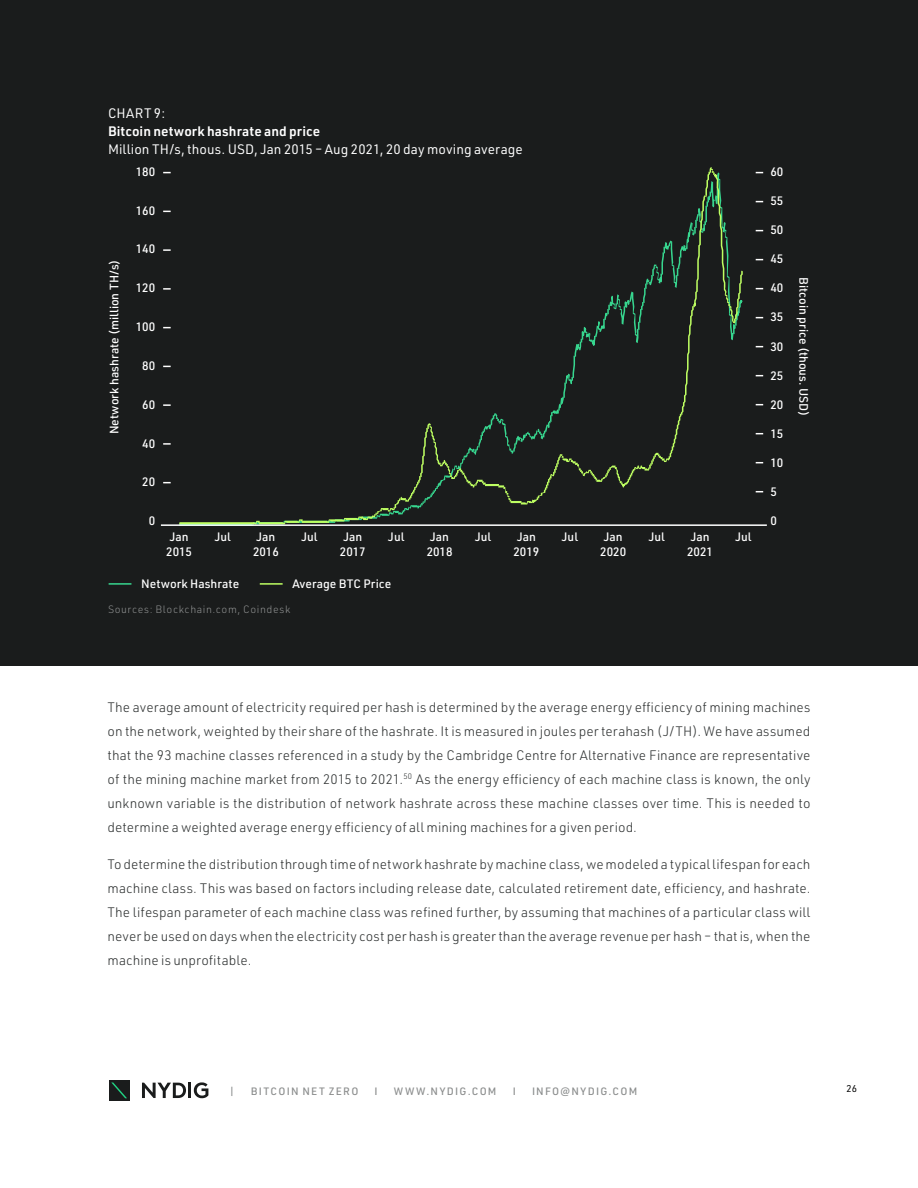
<style>
.page{position:relative;width:918px;height:1188px;background:#fff}
.page>*{position:absolute;margin:0;border:0;box-sizing:border-box;transform-origin:0 0}
.t1{font:300 13.5px/24px "URWDIN";letter-spacing:.005em;color:#303333;text-align:justify}
.t2{font:13.5px "URWDIN";letter-spacing:.005em;color:#fff}
.t3{font:600 13.5px "URWDIN";letter-spacing:.01em;color:#fff}
.t4{font:500 12px/14.4px "URWDIN";color:#fff}
.t5{font:500 10.5px "URWDIN";letter-spacing:.125em;color:#8c8e8e}
.t6{font:300 10.5px "URWDIN";letter-spacing:.06em;color:#8c8e8e}
.t7{font:9.75px "URWDIN";color:#000}
</style>
<div class="page">
<div style="left:0;top:0;width:918px;height:666px;background:#1a1c1c"></div>
<svg style="left:163px;top:249px;width:8px;height:2px"></svg>
<svg style="left:163px;top:288px;width:8px;height:2px"></svg>
<svg style="left:163px;top:404px;width:8px;height:2px"></svg>
<svg style="left:163px;top:443px;width:8px;height:2px"></svg>
<hr style="left:109px;top:583px;width:22px;height:2px;background:#37d68f">
<hr style="left:260px;top:583px;width:23px;height:2px;background:#beff62">
<svg style="left:179px;top:167px;width:564px;height:357px"></svg>
<hr style="left:161px;top:524px;width:606px;height:2px;background:#fff">
<div style="left:109px;top:1080px;width:21px;height:21px;background:#1a1c1c"></div>
<svg style="left:111px;top:1082px;width:16px;height:16px"></svg>
<svg style="left:142px;top:1083px;width:44px;height:15px"></svg>
<hr style="left:188px;top:1083px;width:3px;height:15px;background:#1a1c1c">
<svg style="left:194px;top:1082px;width:14px;height:16px"></svg>
<p class="t2" style="left:108px;top:104px;width:59px">CHART 9:</p>
<p class="t3" style="left:108px;top:122px;width:214px">Bitcoin network hashrate and price</p>
<p class="t2" style="left:108px;top:140px;width:416px">Million TH/s, thous. USD, Jan 2015 – Aug 2021, 20 day moving average</p>
<p class="t4" style="left:136px;top:164px;width:21px">180</p>
<p class="t4" style="left:136px;top:203px;width:21px">160</p>
<p class="t4" style="left:107px;top:434px;width:176px;rotate:-90deg">Network hashrate (million TH/s)</p>
<p class="t4" style="left:136px;top:242px;width:21px">140</p>
<p class="t4" style="left:136px;top:280px;width:21px">120</p>
<p class="t4" style="left:136px;top:319px;width:21px">100</p>
<p class="t4" style="left:142px;top:358px;width:14px">80</p>
<p class="t4" style="left:142px;top:397px;width:14px">60</p>
<p class="t4" style="left:142px;top:436px;width:14px">40</p>
<p class="t4" style="left:142px;top:474px;width:14px">20</p>
<p class="t4" style="left:149px;top:513px;width:8px">0</p>
<p class="t4" style="left:166px;top:530px;width:27px">Jan<br>2015</p>
<p class="t4" style="left:141px;top:576px;width:100px">Network Hashrate</p>
<p class="t4" style="left:215px;top:530px;width:17px">Jul</p>
<p class="t4" style="left:253px;top:530px;width:27px">Jan<br>2016</p>
<p class="t4" style="left:302px;top:530px;width:17px">Jul</p>
<p class="t4" style="left:340px;top:530px;width:27px">Jan<br>2017</p>
<p class="t4" style="left:388px;top:530px;width:17px">Jul</p>
<p class="t4" style="left:427px;top:530px;width:27px">Jan<br>2018</p>
<p class="t4" style="left:475px;top:530px;width:17px">Jul</p>
<p class="t4" style="left:513px;top:530px;width:27px">Jan<br>2019</p>
<p class="t4" style="left:649px;top:530px;width:17px">Jul</p>
<p class="t4" style="left:687px;top:530px;width:27px">Jan<br>2021</p>
<p class="t4" style="left:562px;top:530px;width:17px">Jul</p>
<p class="t4" style="left:604px;top:530px;width:20px">Jan</p>
<p class="t4" style="left:736px;top:530px;width:17px">Jul</p>
<p class="t4" style="left:600px;top:544px;width:27px">2020</p>
<p class="t4" style="left:292px;top:576px;width:100px">Average BTC Price</p>
<p class="t6" style="left:108px;top:603px;width:184px">Sources: Blockchain.com, Coindesk</p>
<p class="t4" style="left:770px;top:164px;width:14px">60</p>
<p class="t4" style="left:770px;top:193px;width:14px">55</p>
<p class="t4" style="left:770px;top:222px;width:14px">50</p>
<p class="t4" style="left:770px;top:251px;width:14px">45</p>
<p class="t4" style="left:770px;top:280px;width:14px">40</p>
<p class="t4" style="left:770px;top:310px;width:14px">35</p>
<p class="t4" style="left:770px;top:339px;width:14px">30</p>
<p class="t4" style="left:770px;top:368px;width:14px">25</p>
<p class="t4" style="left:770px;top:397px;width:14px">20</p>
<p class="t4" style="left:770px;top:426px;width:14px">15</p>
<p class="t4" style="left:770px;top:455px;width:14px">10</p>
<p class="t4" style="left:770px;top:484px;width:8px">5</p>
<p class="t4" style="left:770px;top:513px;width:8px">0</p>
<p class="t4" style="left:811px;top:277px;width:141px;rotate:90deg">Bitcoin price (thous. USD)</p>
<p class="t1" style="left:107px;top:694px;width:705px">The average amount of electricity required per hash is determined by the average energy efficiency of mining machines on the network, weighted by their share of the hashrate. It is measured in joules per terahash (J/TH). We have assumed that the 93 machine classes referenced in a study by the Cambridge Centre for Alternative Finance are representative of the mining machine market from 2015 to 2021.<sup>50</sup> As the energy efficiency of each machine class is known, the only unknown variable is the distribution of network hashrate across these machine classes over time. This is needed to determine a weighted average energy efficiency of all mining machines for a given period.</p>
<p class="t1" style="left:107px;top:852px;width:705px">To determine the distribution through time of network hashrate by machine class, we modeled a typical lifespan for each machine class. This was based on factors including release date, calculated retirement date, efficiency, and hashrate.<br>The lifespan parameter of each machine class was refined further, by assuming that machines of a particular class will never be used on days when the electricity cost per hash is greater than the average revenue per hash – that is, when the machine is unprofitable.</p>
<p class="t5" style="left:229px;top:1084px;width:7px">|</p>
<p class="t5" style="left:251px;top:1084px;width:109px">BITCOIN NET ZERO</p>
<p class="t5" style="left:375px;top:1084px;width:5px">I</p>
<p class="t5" style="left:394px;top:1084px;width:104px">WWW.NYDIG.COM</p>
<p class="t5" style="left:513px;top:1084px;width:5px">I</p>
<p class="t5" style="left:532px;top:1084px;width:107px">INFO@NYDIG.COM</p>
<p class="t7" style="left:847px;top:1082px;width:12px">26</p>
</div>
